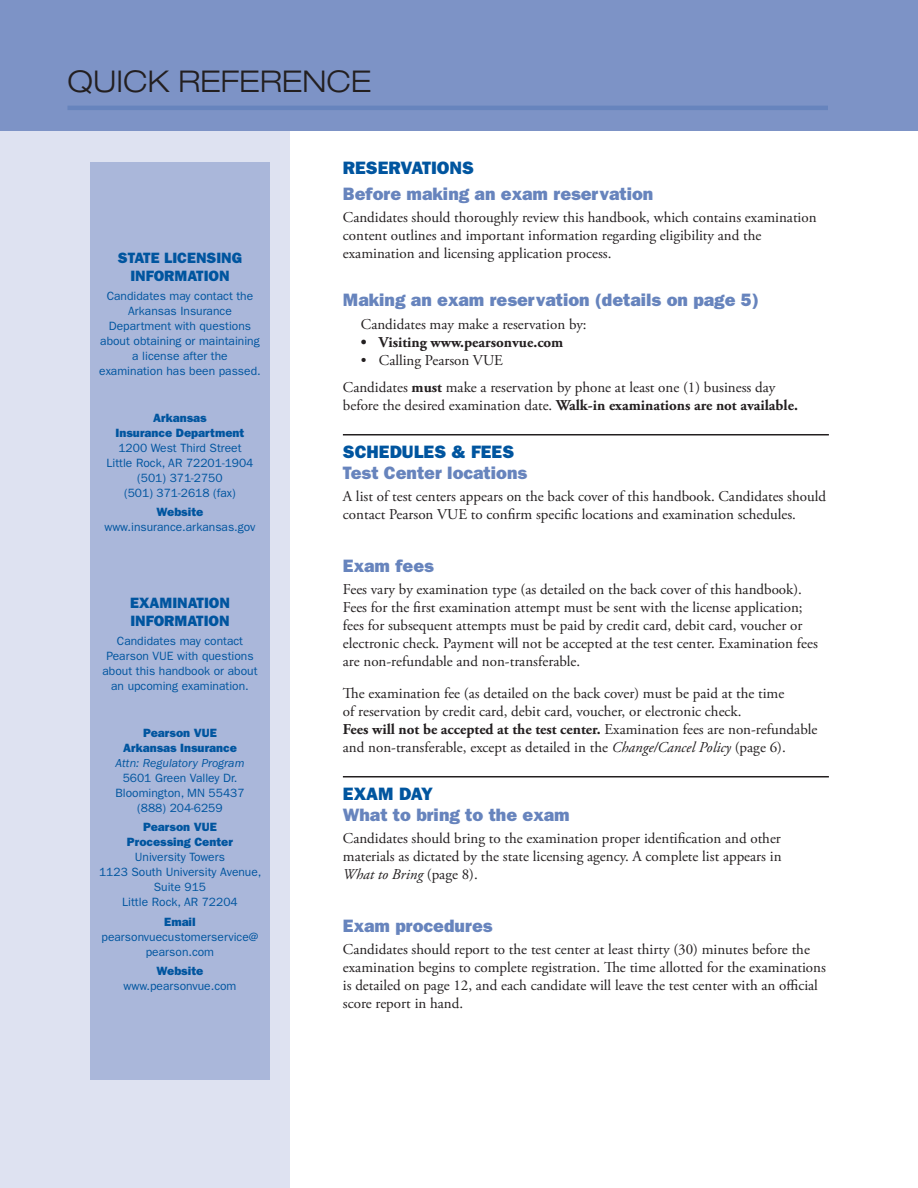
<style>
.page{position:relative;width:918px;height:1188px;background:#fff}
.page>*{position:absolute;margin:0;border:0;box-sizing:border-box;transform-origin:0 0}
.t1{font:300 expanded 30px "Helvetica Neue LT Std";color:#231f20}
.t2{font:18px "ITC Franklin Gothic Std Hvy";color:#6784bd}
.t3{font:18px "ITC Franklin Gothic Std Hvy";color:#00559f}
.t4{font:15px/18px "Adobe Garamond Pro";color:#231f20}
.t5{font:700 15px "Adobe Garamond Pro";color:#231f20}
.t6{font:15px/18px "ITC Franklin Gothic Std Hvy";letter-spacing:.035em;color:#00559f;text-align:center}
.t7{font:15px/18px "ITC Franklin Gothic Std Hvy";letter-spacing:.09em;color:#00559f}
.t8{font:12px/15px "ITC Franklin Gothic Std";color:#00559f;text-align:center}
.t9{font:12px/15px "ITC Franklin Gothic Std Hvy";color:#00559f}
.t10{font:italic 12px "ITC Franklin Gothic Std";color:#00559f}
.s1{font-weight:700}
.s2{font-weight:400}
.s3{font-style:italic}
</style>
<div class="page">
<div style="left:0;top:0;width:290px;height:1188px;background:#dee2f1"></div>
<div style="left:0;top:0;width:918px;height:130px;background:#7d93c6"></div>
<hr style="left:343px;top:434px;width:486px;height:1px;background:#231f20">
<hr style="left:343px;top:776px;width:486px;height:1px;background:#231f20">
<hr style="left:68px;top:106px;width:760px;height:4px;background:#6784bd">
<div style="left:90px;top:162px;width:180px;height:918px;background:#aab7da"></div>
<h1 class="t1" style="left:68px;top:64px;width:305px">QUICK REFERENCE</h1>
<p class="t6" style="left:118px;top:249px;width:126px">State Licensing<br>Information</p>
<p class="t8" style="left:99px;top:289px;width:163px">Candidates may contact the<br>Arkansas Insurance<br>Department with questions about obtaining or maintaining a license after the examination has been passed.</p>
<p class="t9" style="left:116px;top:410px;width:130px;text-align:center">Arkansas<br>Insurance Department</p>
<p class="t8" style="left:106px;top:440px;width:149px">1200 West Third Street<br>Little Rock, AR 72201-1904 (501) 371-2750<br>(501) 371-2618 (fax)</p>
<p class="t9" style="left:157px;top:505px;width:48px">Website</p>
<p class="t8" style="left:104px;top:520px;width:153px">www.insurance.arkansas.gov</p>
<p class="t7" style="left:130px;top:594px;width:101px">Examination information</p>
<p class="t8" style="left:102px;top:634px;width:157px">Candidates may contact<br>Pearson VUE with questions about this handbook or about an upcoming examination.</p>
<p class="t9" style="left:123px;top:725px;width:115px;text-indent:20px">Pearson VUE<br>Arkansas Insurance</p>
<p class="t10" style="left:116px;top:756px;width:130px">Attn: Regulatory Program</p>
<p class="t8" style="left:115px;top:770px;width:131px">5601 Green Valley Dr.<br>Bloomington, MN 55437 (888) 204-6259</p>
<p class="t9" style="left:127px;top:820px;width:108px;text-indent:16px">Pearson VUE<br>Processing Center</p>
<p class="t8" style="left:99px;top:850px;width:164px">University Towers<br>1123 South University Avenue,<br>Suite 915<br>Little Rock, AR 72204</p>
<p class="t9" style="left:164px;top:914px;width:33px">Email</p>
<p class="t8" style="left:102px;top:929px;width:158px">pearsonvuecustomerservice@ pearson.com</p>
<p class="t9" style="left:157px;top:964px;width:48px">Website</p>
<p class="t8" style="left:124px;top:979px;width:114px">www.pearsonvue.com</p>
<p class="t3" style="left:343px;top:158px;width:133px">Reservations</p>
<p class="t2" style="left:343px;top:183px;width:312px">Before making an exam reservation</p>
<p class="t4" style="left:343px;top:209px;width:475px">Candidates should thoroughly review this handbook, which contains examination content outlines and important information regarding eligibility and the examination and licensing application process.</p>
<p class="t2" style="left:343px;top:290px;width:417px">Making an exam reservation (details on page 5)</p>
<p class="t4" style="left:361px;top:316px;width:227px">Candidates may make a reservation by:</p>
<p class="t5" style="left:361px;top:334px;width:204px">• Visiting www.pearsonvue.com</p>
<p class="t4" style="left:343px;top:347px;width:434px;line-height:27px;text-indent:18px">• Calling Pearson VUE<br>Candidates <span class="s1">must</span> make a reservation by phone at least one (1) business day</p>
<p class="t5" style="left:343px;top:397px;width:457px"><span class="s2">before the desired examination date.</span> Walk-in examinations are not available.</p>
<p class="t3" style="left:343px;top:441px;width:173px">Schedules &amp; Fees</p>
<p class="t2" style="left:343px;top:462px;width:186px">Test Center locations</p>
<p class="t4" style="left:343px;top:488px;width:485px">A list of test centers appears on the back cover of this handbook. Candidates should contact Pearson VUE to confirm specific locations and examination schedules.</p>
<p class="t2" style="left:343px;top:555px;width:93px">Exam fees</p>
<p class="t4" style="left:343px;top:581px;width:476px">Fees vary by examination type (as detailed on the back cover of this handbook).<br>Fees for the first examination attempt must be sent with the license application; fees for subsequent attempts must be paid by credit card, debit card, voucher or electronic check. Payment will not be accepted at the test center. Examination fees are non-refundable and non-transferable.</p>
<p class="t4" style="left:343px;top:685px;width:476px">The examination fee (as detailed on the back cover) must be paid at the time<br>of reservation by credit card, debit card, voucher, or electronic check.<br><span class="s1">Fees will not be accepted at the test center.</span> Examination fees are non-refundable and non-transferable, except as detailed in the <span class="s3">Change/Cancel Policy</span> (page 6).</p>
<p class="t3" style="left:343px;top:783px;width:92px">Exam Day</p>
<p class="t2" style="left:343px;top:804px;width:228px">What to bring to the exam</p>
<p class="t4" style="left:343px;top:830px;width:440px;text-align:justify">Candidates should bring to the examination proper identification and other materials as dictated by the state licensing agency. A complete list appears in <span class="s3">What to Bring</span> (page 8).</p>
<p class="t2" style="left:343px;top:915px;width:151px">Exam procedures</p>
<p class="t4" style="left:343px;top:941px;width:484px">Candidates should report to the test center at least thirty (30) minutes before the examination begins to complete registration. The time allotted for the examinations is detailed on page 12, and each candidate will leave the test center with an official score report in hand.</p>
</div>
